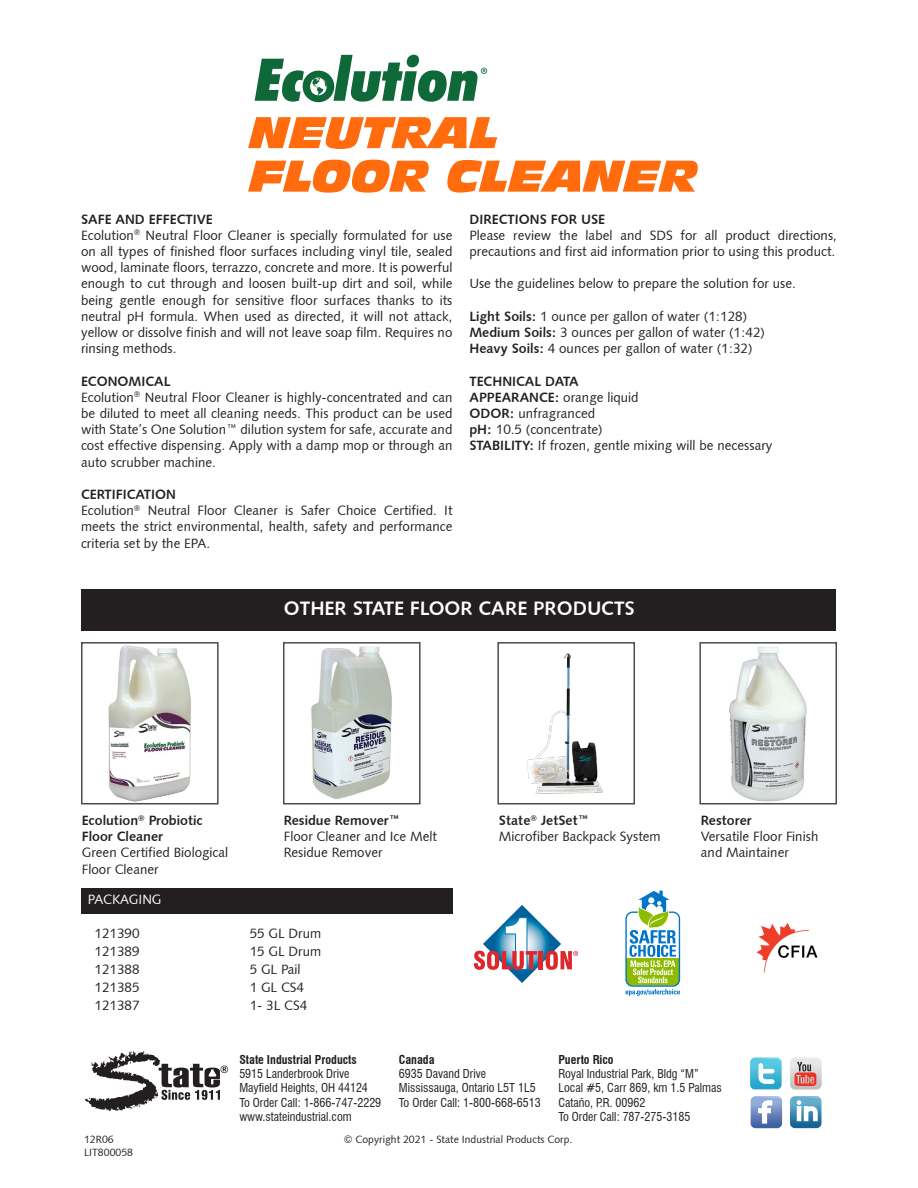
<style>
.page{position:relative;width:918px;height:1188px;background:#fff}
.page>*{position:absolute;margin:0;border:0;box-sizing:border-box;transform-origin:0 0}
.t1{font:19.5px "Humanist 531 BT Bold A";color:#fff}
.t2{font:13.5px/16.2px "Humanist 531 BT Roman A";color:#231f20;text-align:justify}
.t3{font:13.5px "Humanist 531 BT Bold A";color:#231f20}
.t4{font:13.5px "Humanist 531 BT Roman A";color:#fff}
.t5{font:condensed 12px "Swiss 721 BT";color:#231f20}
.t6{font:700 condensed 12px "Swiss 721 BT";color:#231f20}
.t7{font:10.5px "Humanist 531 BT Roman A";color:#231f20}
.s1{font-family:"Humanist 531 BT Bold A"}
</style>
<div class="page">
<svg style="left:86px;top:1051px;width:142px;height:60px"></svg>
<svg style="left:750px;top:1096px;width:32px;height:33px"></svg>
<svg style="left:790px;top:1096px;width:32px;height:33px"></svg>
<svg style="left:750px;top:1058px;width:32px;height:32px"></svg>
<svg style="left:790px;top:1057px;width:32px;height:33px"></svg>
<svg style="left:255px;top:55px;width:232px;height:47px"></svg>
<svg style="left:248px;top:117px;width:249px;height:32px"></svg>
<svg style="left:248px;top:160px;width:181px;height:33px"></svg>
<svg style="left:447px;top:160px;width:251px;height:33px"></svg>
<div style="left:81px;top:888px;width:372px;height:26px;background:#231f20"></div>
<svg style="left:474px;top:905px;width:103px;height:78px"></svg>
<img style="left:756px;top:922px;width:62px;height:51px">
<svg style="left:626px;top:891px;width:54px;height:105px"></svg>
<div style="left:82px;top:590px;width:754px;height:41px;background:#231f20"></div>
<img style="left:108px;top:645px;width:83px;height:156px">
<div style="left:81px;top:642px;width:138px;height:162px;border:2px solid #4b4c4d"></div>
<img style="left:311px;top:647px;width:81px;height:152px">
<div style="left:283px;top:642px;width:138px;height:162px;border:2px solid #4b4c4d"></div>
<img style="left:527px;top:653px;width:76px;height:141px">
<div style="left:497px;top:642px;width:138px;height:162px;border:2px solid #4b4c4d"></div>
<img style="left:730px;top:647px;width:76px;height:154px">
<div style="left:699px;top:642px;width:138px;height:162px;border:2px solid #4b4c4d"></div>
<p class="t3" style="left:81px;top:211px;width:133px">SAFE AND EFFECTIVE</p>
<p class="t2" style="left:81px;top:227px;width:373px">Ecolution<sup>®</sup> Neutral Floor Cleaner is specially formulated for use on all types of finished floor surfaces including vinyl tile, sealed wood, laminate floors, terrazzo, concrete and more. It is powerful enough to cut through and loosen built-up dirt and soil, while being gentle enough for sensitive floor surfaces thanks to its neutral pH formula. When used as directed, it will not attack, yellow or dissolve finish and will not leave soap film. Requires no rinsing methods.</p>
<p class="t3" style="left:81px;top:373px;width:91px">ECONOMICAL</p>
<p class="t2" style="left:81px;top:389px;width:373px">Ecolution<sup>®</sup> Neutral Floor Cleaner is highly-concentrated and can be diluted to meet all cleaning needs. This product can be used with State’s One Solution™ dilution system for safe, accurate and cost effective dispensing. Apply with a damp mop or through an auto scrubber machine.</p>
<p class="t3" style="left:81px;top:486px;width:97px">CERTIFICATION</p>
<p class="t2" style="left:81px;top:502px;width:373px">Ecolution<sup>®</sup> Neutral Floor Cleaner is Safer Choice Certified. It meets the strict environmental, health, safety and performance criteria set by the EPA.</p>
<p class="t3" style="left:469px;top:211px;width:137px">DIRECTIONS FOR USE</p>
<p class="t2" style="left:469px;top:227px;width:369px">Please review the label and SDS for all product directions, precautions and first aid information prior to using this product.</p>
<p class="t2" style="left:469px;top:275px;width:328px">Use the guidelines below to prepare the solution for use.</p>
<p class="t2" style="left:469px;top:308px;width:279px"><span class="s1">Light Soils:</span> 1 ounce per gallon of water (1:128)</p>
<p class="t2" style="left:469px;top:324px;width:297px"><span class="s1">Medium Soils:</span> 3 ounces per gallon of water (1:42)</p>
<p class="t2" style="left:469px;top:340px;width:285px"><span class="s1">Heavy Soils:</span> 4 ounces per gallon of water (1:32)</p>
<p class="t3" style="left:469px;top:373px;width:111px">TECHNICAL DATA</p>
<p class="t2" style="left:469px;top:389px;width:171px"><span class="s1">APPEARANCE:</span> orange liquid</p>
<p class="t2" style="left:469px;top:405px;width:127px"><span class="s1">ODOR:</span> unfragranced</p>
<p class="t2" style="left:469px;top:421px;width:135px"><span class="s1">pH:</span> 10.5 (concentrate)</p>
<p class="t2" style="left:469px;top:437px;width:305px"><span class="s1">STABILITY:</span> If frozen, gentle mixing will be necessary</p>
<p class="t1" style="left:284px;top:596px;width:352px">OTHER STATE FLOOR CARE PRODUCTS</p>
<p class="t3" style="left:82px;top:812px;width:123px">Ecolution<sup>®</sup> Probiotic</p>
<p class="t3" style="left:82px;top:828px;width:83px">Floor Cleaner</p>
<p class="t2" style="left:82px;top:844px;width:148px">Green Certified Biological</p>
<p class="t2" style="left:82px;top:861px;width:79px">Floor Cleaner</p>
<p class="t3" style="left:284px;top:812px;width:118px">Residue Remover™</p>
<p class="t2" style="left:284px;top:828px;width:155px">Floor Cleaner and Ice Melt<br>Residue Remover</p>
<p class="t4" style="left:88px;top:891px;width:75px">PACKAGING</p>
<p class="t2" style="left:94px;top:925px;width:47px">121390</p>
<p class="t2" style="left:250px;top:925px;width:73px">55 GL Drum</p>
<p class="t2" style="left:94px;top:943px;width:47px">121389</p>
<p class="t2" style="left:250px;top:943px;width:73px">15 GL Drum</p>
<p class="t2" style="left:94px;top:961px;width:47px">121388</p>
<p class="t2" style="left:250px;top:961px;width:52px">5 GL Pail</p>
<p class="t2" style="left:94px;top:979px;width:47px">121385</p>
<p class="t2" style="left:250px;top:979px;width:56px">1 GL CS4</p>
<p class="t2" style="left:94px;top:997px;width:47px">121387</p>
<p class="t2" style="left:250px;top:997px;width:59px">1- 3L CS4</p>
<p class="t3" style="left:499px;top:812px;width:92px">State<sup>®</sup> JetSet™</p>
<p class="t2" style="left:499px;top:828px;width:163px">Microfiber Backpack System</p>
<p class="t3" style="left:701px;top:812px;width:52px">Restorer</p>
<p class="t2" style="left:701px;top:828px;width:119px">Versatile Floor Finish and Maintainer</p>
<p class="t6" style="left:239px;top:1052px;width:119px">State Industrial Products</p>
<p class="t5" style="left:239px;top:1066px;width:112px">5915 Landerbrook Drive</p>
<p class="t5" style="left:239px;top:1081px;width:130px">Mayfield Heights, OH 44124</p>
<p class="t5" style="left:239px;top:1095px;width:143px">To Order Call: 1-866-747-2229</p>
<p class="t5" style="left:239px;top:1110px;width:114px">www.stateindustrial.com</p>
<p class="t6" style="left:399px;top:1052px;width:37px">Canada</p>
<p class="t5" style="left:399px;top:1066px;width:89px">6935 Davand Drive</p>
<p class="t5" style="left:399px;top:1081px;width:138px">Mississauga, Ontario L5T 1L5</p>
<p class="t5" style="left:399px;top:1095px;width:143px">To Order Call: 1-800-668-6513</p>
<p class="t6" style="left:558px;top:1052px;width:57px">Puerto Rico</p>
<p class="t5" style="left:558px;top:1066px;width:142px">Royal Industrial Park, Bldg “M”</p>
<p class="t5" style="left:558px;top:1081px;width:165px">Local #5, Carr 869, km 1.5 Palmas</p>
<p class="t5" style="left:558px;top:1095px;width:89px">Cataño, P.R. 00962</p>
<p class="t5" style="left:558px;top:1110px;width:134px">To Order Call: 787-275-3185</p>
<p class="t7" style="left:84px;top:1133px;width:31px">12R06</p>
<p class="t7" style="left:344px;top:1133px;width:230px">© Copyright 2021 - State Industrial Products Corp.</p>
<p class="t7" style="left:84px;top:1145px;width:50px">LIT800058</p>
</div>
